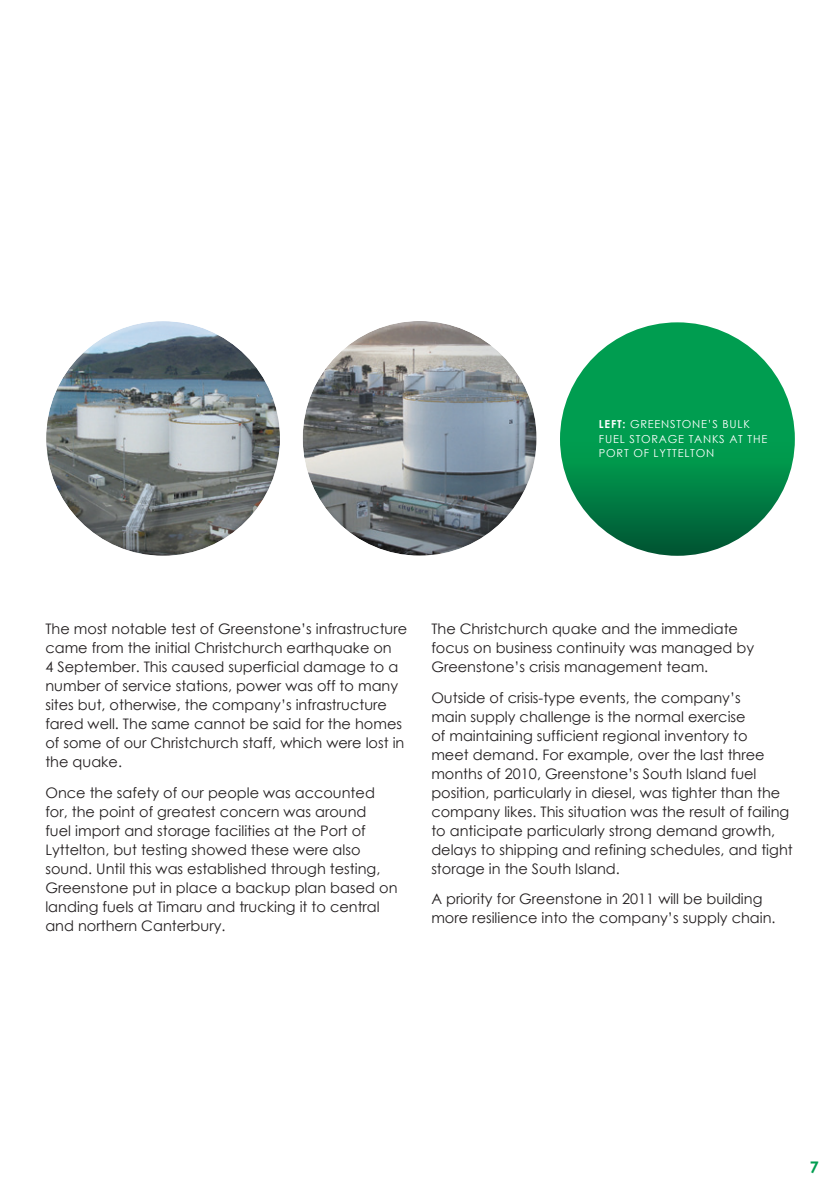
<style>
.page{position:relative;width:840px;height:1191px;background:#fff}
.page>*{position:absolute;margin:0;border:0;box-sizing:border-box;transform-origin:0 0}
.t1{font:700 16px "Century Gothic";color:#009d50}
.t2{font:14.4px/19px "Century Gothic";color:#231f20}
.t3{font:11px "Century Gothic";letter-spacing:.07em;color:#fff}
.s1{font-weight:700}
</style>
<div class="page">
<div style="left:43px;top:317px;width:224px;height:178px;background:#fff;opacity:.25"></div>
<div style="left:46px;top:344px;width:235px;height:213px;background:#231f20;opacity:.25"></div>
<div style="left:300px;top:317px;width:223px;height:178px;background:#fff;opacity:.25"></div>
<div style="left:303px;top:344px;width:235px;height:213px;background:#231f20;opacity:.25"></div>
<svg style="left:559px;top:322px;width:235px;height:234px;background:#02914c"></svg>
<p class="t3" style="left:598px;top:417px;width:58px"><span class="s1">LEFT:</span> Greenstone</p>
<p class="t3" style="left:707px;top:417px;width:37px">’s bulk</p>
<p class="t3" style="left:598px;top:432px;width:39px">fuel sto</p>
<p class="t3" style="left:651px;top:432px;width:17px">rage</p>
<p class="t3" style="left:688px;top:432px;width:9px">tanks</p>
<p class="t3" style="left:729px;top:432px;width:38px">at the</p>
<p class="t3" style="left:598px;top:446px;width:76px">port of lyttelton</p>
<p class="t2" style="left:45px;top:619px;width:363px">The most notable test of Greenstone’s infrastructure came from the initial Christchurch earthquake on<br>4 September. This caused superficial damage to a number of service stations, power was off to many sites but, otherwise, the company’s infrastructure fared well. The same cannot be said for the homes of some of our Christchurch staff, which were lost in the quake.</p>
<p class="t2" style="left:45px;top:783px;width:353px">Once the safety of our people was accounted for, the point of greatest concern was around<br>fuel import and storage facilities at the Port of Lyttelton, but testing showed these were also sound. U ntil this was established through testing, Greenstone put in place a backup plan based on landing fuels at Timaru and trucking it to central and northern Canterbury.</p>
<p class="t2" style="left:431px;top:619px;width:324px">The Christchurch quake and the immediate focus on business continuity was managed by<br>Greenstone’s crisis management team.</p>
<p class="t2" style="left:431px;top:688px;width:363px">Outside of crisis-type events, the company’s<br>main supply challenge is the normal exercise<br>of maintaining sufficient regional inventory to<br>meet demand. For example, over the last three months of 2010, Greenstone’s South Island fuel position, particularly in diesel, was tighter than the company likes. This situation was the result of failing to anticipate particularly strong demand growth, delays to shipping and refining schedules, and tight storage in the South Island.</p>
<p class="t2" style="left:431px;top:889px;width:345px">A priority for Greenstone in 2011 will be building more resilience into the company’s supply chain.</p>
<p class="t1" style="left:809px;top:1157px;width:10px">7</p>
</div>
